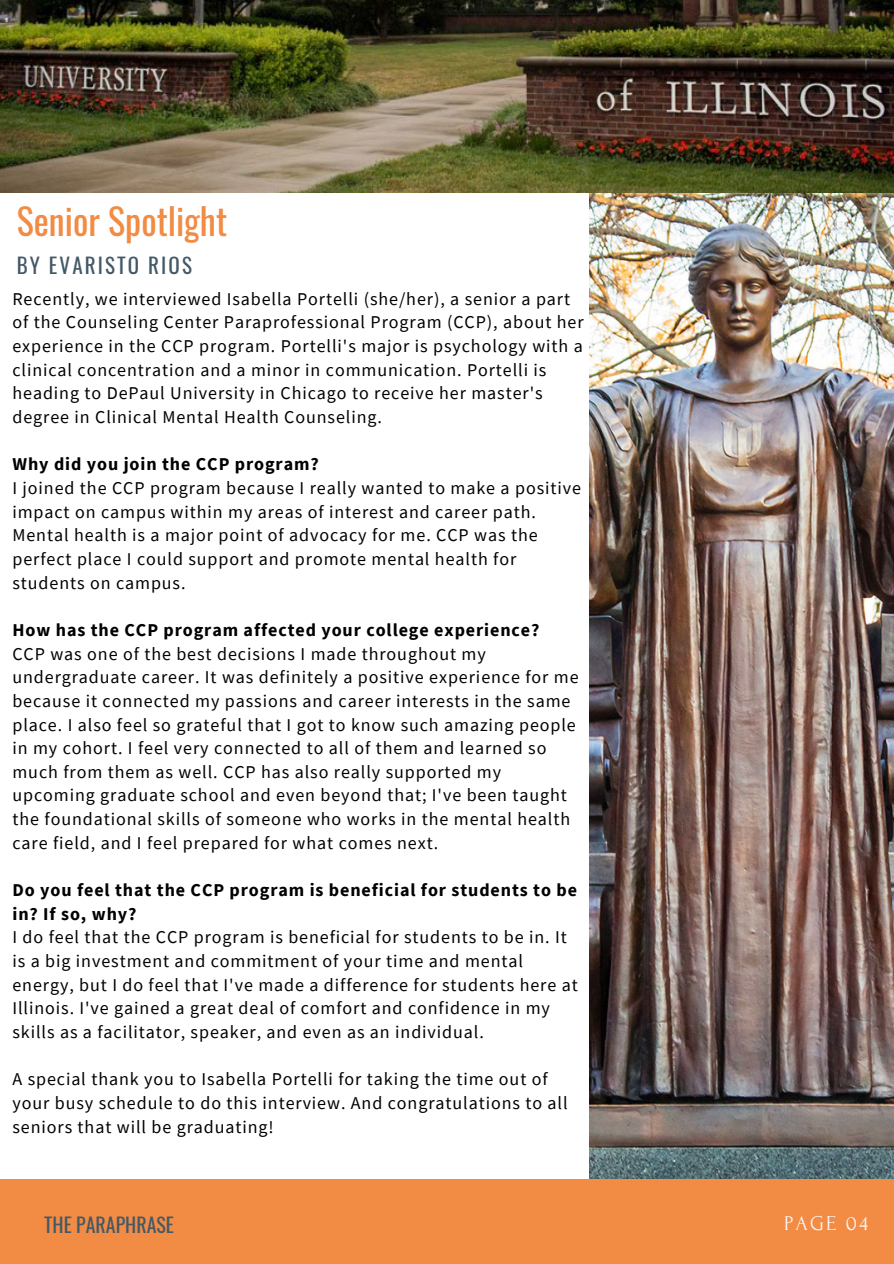
<style>
.page{position:relative;width:894px;height:1264px;background:#fff}
.page>*{position:absolute;margin:0;border:0;box-sizing:border-box;transform-origin:0 0}
.t1{font:36px "Oswald";color:#f28b43}
.t2{font:21px "Oswald";letter-spacing:.1em;color:#435967}
.t3{font:21px "Forum";letter-spacing:.1em;color:#fafafa}
.t4{font:19.8px "Oswald";color:#435967}
.t5{font:18px/23.7px "Source Sans Pro";letter-spacing:.05em;color:#000}
.t6{font:700 18px/23.7px "Source Sans Pro";letter-spacing:.05em;color:#000}
</style>
<div class="page">
<div style="left:0;top:1178px;width:893px;height:85px;background:#f28b43"></div>
<img style="left:589px;top:193px;width:304px;height:985px">
<img style="left:0;top:0;width:893px;height:193px">
<p class="t1" style="left:17px;top:193px;width:212px">Senior Spotlight</p>
<p class="t2" style="left:17px;top:248px;width:177px">BY EVARISTO RIOS</p>
<p class="t5" style="left:12px;top:286px;width:572px">Recently, we interviewed Isabella Portelli (she/her), a senior a part of the Counseling Center Paraprofessional Program (CCP), about her experience in the CCP program. Portelli's major is psychology with a clinical concentration and a minor in communication. Portelli is heading to DePaul University in Chicago to receive her master's degree in Clinical Mental Health Counseling.</p>
<p class="t6" style="left:12px;top:452px;width:308px">Why did you join the CCP program?</p>
<p class="t5" style="left:12px;top:475px;width:570px">I joined the CCP program because I really wanted to make a positive impact on campus within my areas of interest and career path.<br>Mental health is a major point of advocacy for me. CCP was the perfect place I could support and promote mental health for students on campus.</p>
<p class="t6" style="left:12px;top:617px;width:528px">How has the CCP program affected your college experience?</p>
<p class="t5" style="left:12px;top:641px;width:567px">CCP was one of the best decisions I made throughout my undergraduate career. It was definitely a positive experience for me because it connected my passions and career interests in the same place. I also feel so grateful that I got to know such amazing people in my cohort. I feel very connected to all of them and learned so much from them as well. CCP has also really supported my upcoming graduate school and even beyond that; I've been taught the foundational skills of someone who works in the mental health care field, and I feel prepared for what comes next.</p>
<p class="t6" style="left:12px;top:877px;width:566px">Do you feel that the CCP program is beneficial for students to be in? If so, why?</p>
<p class="t5" style="left:12px;top:925px;width:566px">I do feel that the CCP program is beneficial for students to be in. It is a big investment and commitment of your time and mental energy, but I do feel that I've made a difference for students here at Illinois. I've gained a great deal of comfort and confidence in my skills as a facilitator, speaker, and even as an individual.</p>
<p class="t5" style="left:12px;top:1067px;width:556px">A special thank you to Isabella Portelli for taking the time out of your busy schedule to do this interview. And congratulations to all seniors that will be graduating!</p>
<p class="t4" style="left:44px;top:1209px;width:131px">THE PARAPHRASE</p>
<p class="t3" style="left:783px;top:1211px;width:85px">PAGE 04</p>
</div>
